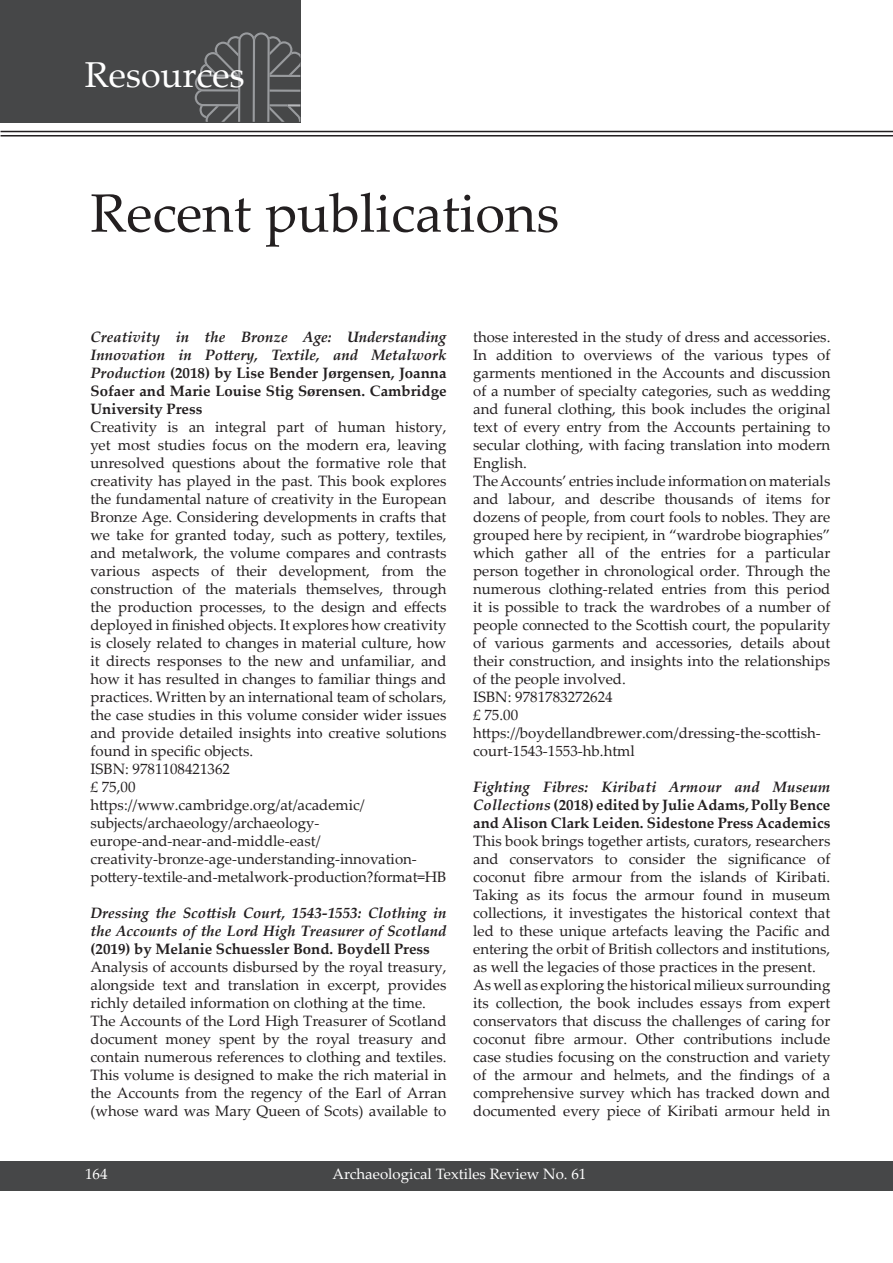
<style>
.page{position:relative;width:893px;height:1263px;background:#fff}
.page>*{position:absolute;margin:0;border:0;box-sizing:border-box;transform-origin:0 0}
.t1{font:54px "Palatino Linotype";color:#231f20}
.t2{font:36px "Palatino Linotype";color:#fff}
.t3{font:15px/18px "Palatino Linotype";color:#231f20}
.t4{font:700 15px/18px "Palatino Linotype";color:#231f20;text-align:justify}
.t5{font:italic 700 15px/18px "Palatino Linotype";color:#231f20}
.t6{font:15px "Palatino Linotype";color:#fff}
.s1{font-style:italic}
</style>
<div class="page">
<div style="left:0;top:0;width:300px;height:123px;background:#464748"></div>
<svg style="left:194px;top:30px;width:107px;height:92px"></svg>
<div style="left:0;top:1161px;width:893px;height:30px;background:#464748"></div>
<hr style="left:1px;top:131px;width:892px;height:1px;background:#231f20">
<hr style="left:1px;top:135px;width:892px;height:2px;background:#231f20">
<h2 class="t2" style="left:85px;top:50px;width:162px">Resources</h2>
<h1 class="t1" style="left:90px;top:175px;width:470px">Recent publications</h1>
<p class="t4" style="left:91px;top:327px;width:357px"><span class="s1">Creativity in the Bronze Age: Understanding Innovation in Pottery, Textile, and Metalwork Production</span> (2018) by Lise Bender Jørgensen, Joanna Sofaer and Marie Louise Stig Sørensen. Cambridge University Press</p>
<p class="t3" style="left:91px;top:417px;width:357px">Creativity is an integral part of human history, yet most studies focus on the modern era, leaving unresolved questions about the formative role that creativity has played in the past. This book explores the fundamental nature of creativity in the European Bronze Age. Considering developments in crafts that we take for granted today, such as pottery, textiles, and metalwork, the volume compares and contrasts various aspects of their development, from the construction of the materials themselves, through the production processes, to the design and effects deployed in finished objects. It explores how creativity is closely related to changes in material culture, how it directs responses to the new and unfamiliar, and how it has resulted in changes to familiar things and practices. Written by an international team of scholars, the case studies in this volume consider wider issues and provide detailed insights into creative solutions found in specific objects.<br>ISBN: 9781108421362<br>£ 75,00<br>https://www.cambridge.org/at/academic/ subjects/archaeology/archaeology&shy;europe-and-near-and-middle-east/ creativity-bronze-age-understanding-innovation&shy;pottery-textile-and-metalwork-production?format=HB</p>
<p class="t5" style="left:91px;top:903px;width:357px">Dressing the Scottish Court, 1543-1553: Clothing in the Accounts of the Lord High Treasurer of Scotland</p>
<p class="t4" style="left:91px;top:939px;width:341px">(2019) by Melanie Schuessler Bond. Boydell Press</p>
<p class="t3" style="left:91px;top:957px;width:357px">Analysis of accounts disbursed by the royal treasury, alongside text and translation in excerpt, provides richly detailed information on clothing at the time.<br>The Accounts of the Lord High Treasurer of Scotland document money spent by the royal treasury and contain numerous references to clothing and textiles.<br>This volume is designed to make the rich material in the Accounts from the regency of the Earl of Arran (whose ward was Mary Queen of Scots) available to</p>
<p class="t3" style="left:473px;top:327px;width:359px">those interested in the study of dress and accessories.<br>In addition to overviews of the various types of garments mentioned in the Accounts and discussion of a number of specialty categories, such as wedding and funeral clothing, this book includes the original text of every entry from the Accounts pertaining to secular clothing, with facing translation into modern English.<br>The Accounts’ entries include information on materials and labour, and describe thousands of items for dozens of people, from court fools to nobles. They are grouped here by recipient, in “wardrobe biographies” which gather all of the entries for a particular person together in chronological order. Through the numerous clothing-related entries from this period it is possible to track the wardrobes of a number of people connected to the Scottish court, the popularity of various garments and accessories, details about their construction, and insights into the relationships of the people involved.<br>ISBN: 9781783272624<br>£ 75.00 https://boydellandbrewer.com/dressing-the-scottish&shy;court-1543-1553-hb.html</p>
<p class="t4" style="left:473px;top:777px;width:359px"><span class="s1">Fighting Fibres: Kiribati Armour and Museum Collections</span> (2018) edited by Julie Adams, Polly Bence and Alison Clark Leiden. Sidestone Press Academics</p>
<p class="t3" style="left:473px;top:831px;width:359px">This book brings together artists, curators, researchers and conservators to consider the significance of coconut fibre armour from the islands of Kiribati.<br>Taking as its focus the armour found in museum collections, it investigates the historical context that led to these unique artefacts leaving the Pacific and entering the orbit of British collectors and institutions, as well the legacies of those practices in the present.<br>As well as exploring the historical milieux surrounding its collection, the book includes essays from expert conservators that discuss the challenges of caring for coconut fibre armour. Other contributions include case studies focusing on the construction and variety of the armour and helmets, and the findings of a comprehensive survey which has tracked down and documented every piece of Kiribati armour held in</p>
<p class="t6" style="left:85px;top:1163px;width:24px">164</p>
<p class="t6" style="left:332px;top:1163px;width:256px">Archaeological Textiles Review No. 61</p>
</div>
